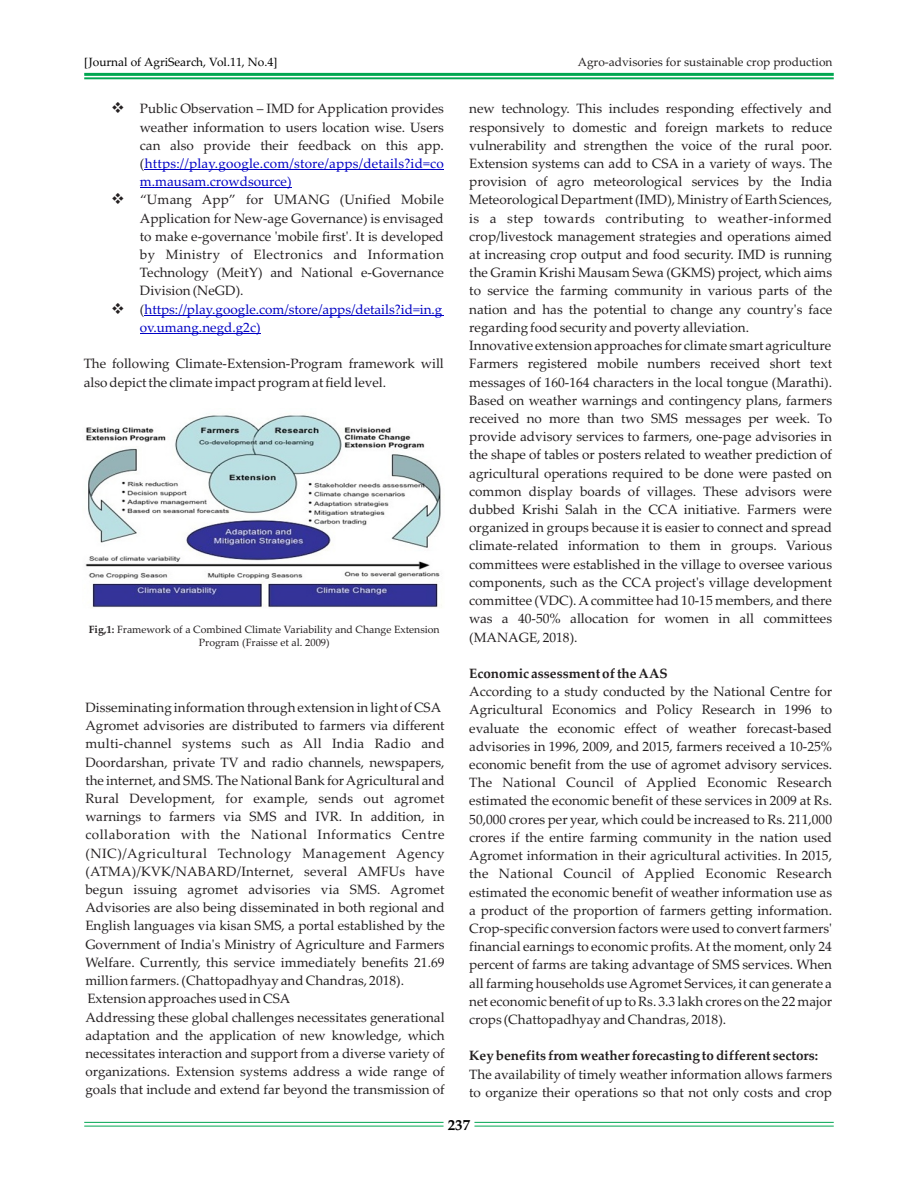
<style>
.page{position:relative;width:918px;height:1188px;background:#fff}
.page>*{position:absolute;margin:0;border:0;box-sizing:border-box;transform-origin:0 0}
.t1{font:700 15px "Palatino Linotype";color:#000}
.t2{font:13.5px/18.1px "Palatino Linotype";color:#231f20}
.t3{font:700 13.5px "Palatino Linotype";color:#231f20}
.t4{font:13.5px/18.1px "Palatino Linotype";color:#0000c4}
.t5{font:12px "Palatino Linotype";color:#231f20}
.t6{font:12px "Palatino Linotype";color:#000}
.t7{font:10.5px/12.8px "Palatino Linotype";color:#231f20;text-align:center}
.s1{color:#0000c4}
.s2{color:#231f20}
.s3{font-weight:700}
</style>
<div class="page">
<hr style="left:84px;top:73px;width:750px;height:3px;background:#00a650">
<hr style="left:84px;top:77px;width:750px;height:2px;background:#00a650">
<hr style="left:84px;top:1126px;width:360px;height:1px;background:#00a650">
<hr style="left:84px;top:1122px;width:360px;height:1px;background:#00a650">
<hr style="left:474px;top:1126px;width:360px;height:1px;background:#00a650">
<hr style="left:474px;top:1122px;width:360px;height:1px;background:#00a650">
<hr style="left:145px;top:169px;width:299px;height:1px;background:#0000c4">
<hr style="left:140px;top:187px;width:152px;height:1px;background:#0000c4">
<hr style="left:145px;top:315px;width:299px;height:1px;background:#0000c4">
<hr style="left:140px;top:333px;width:121px;height:1px;background:#0000c4">
<img style="left:85px;top:415px;width:357px;height:194px">
<p class="t6" style="left:84px;top:58px;width:195px">[Journal of AgriSearch, Vol.11, No.4]</p>
<p class="t2" style="left:140px;top:101px;width:305px;text-align:justify;text-indent:-29px">❖ Public Observation – IMD for Application provides weather information to users location wise. Users can also provide their feedback on this app. (<span class="s1">https://play.google.com/store/apps/details?id=co m.mausam.crowdsource)</span></p>
<p class="t2" style="left:140px;top:192px;width:305px;text-align:justify;text-indent:-29px">❖ “Umang App” for UMANG (Unified Mobile Application for New-age Governance) is envisaged to make e-governance 'mobile first'. It is developed by Ministry of Electronics and Information Technology (MeitY) and National e-Governance Division (NeGD).</p>
<p class="t4" style="left:140px;top:302px;width:304px;text-indent:-29px"><span class="s2">❖ (</span>https://play.google.com/store/apps/details?id=in.g ov.umang.negd.g2c)</p>
<p class="t2" style="left:84px;top:356px;width:362px">The following Climate-Extension-Program framework will also depict the climate impact program at field level.</p>
<p class="t7" style="left:89px;top:624px;width:352px"><span class="s3">Fig,1:</span> Framework of a Combined Climate Variability and Change Extension<br>Program (Fraisse et al. 2009)</p>
<p class="t2" style="left:85px;top:700px;width:361px">Disseminating information through extension in light of CSA Agromet advisories are distributed to farmers via different multi-channel systems such as All India Radio and Doordarshan, private TV and radio channels, newspapers, the internet, and SMS. The National Bank for Agricultural and Rural Development, for example, sends out agromet warnings to farmers via SMS and IVR. In addition, in collaboration with the National Informatics Centre (NIC)/Agricultural Technology Management Agency (ATMA)/KVK/NABARD/Internet, several AMFUs have begun issuing agromet advisories via SMS. Agromet Advisories are also being disseminated in both regional and English languages via kisan SMS, a portal established by the Government of India's Ministry of Agriculture and Farmers Welfare. Currently, this service immediately benefits 21.69 million farmers. (Chattopadhyay and Chandras, 2018).<br>Extension approaches used in CSA<br>Addressing these global challenges necessitates generational adaptation and the application of new knowledge, which necessitates interaction and support from a diverse variety of organizations. Extension systems address a wide range of goals that include and extend far beyond the transmission of</p>
<p class="t5" style="left:578px;top:58px;width:256px">Agro-advisories for sustainable crop production</p>
<p class="t2" style="left:469px;top:101px;width:364px">new technology. This includes responding effectively and responsively to domestic and foreign markets to reduce vulnerability and strengthen the voice of the rural poor.<br>Extension systems can add to CSA in a variety of ways. The provision of agro meteorological services by the India Meteorological Department (IMD), Ministry of Earth Sciences, is a step towards contributing to weather-informed crop/livestock management strategies and operations aimed at increasing crop output and food security. IMD is running the Gramin Krishi Mausam Sewa (GKMS) project, which aims to service the farming community in various parts of the nation and has the potential to change any country's face regarding food security and poverty alleviation.<br>Innovative extension approaches for climate smart agriculture Farmers registered mobile numbers received short text messages of 160-164 characters in the local tongue (Marathi).<br>Based on weather warnings and contingency plans, farmers received no more than two SMS messages per week. To provide advisory services to farmers, one-page advisories in the shape of tables or posters related to weather prediction of agricultural operations required to be done were pasted on common display boards of villages. These advisors were dubbed Krishi Salah in the CCA initiative. Farmers were organized in groups because it is easier to connect and spread climate-related information to them in groups. Various committees were established in the village to oversee various components, such as the CCA project's village development committee (VDC). Acommittee had 10-15 members, and there was a 40-50% allocation for women in all committees (MANAGE, 2018).</p>
<p class="t3" style="left:469px;top:668px;width:200px">Economic assessment of the AAS</p>
<p class="t2" style="left:469px;top:684px;width:364px;text-align:justify">According to a study conducted by the National Centre for Agricultural Economics and Policy Research in 1996 to evaluate the economic effect of weather forecast-based advisories in 1996, 2009, and 2015, farmers received a 10-25% economic benefit from the use of agromet advisory services.<br>The National Council of Applied Economic Research estimated the economic benefit of these services in 2009 at Rs.<br>50,000 crores per year, which could be increased to Rs. 211,000 crores if the entire farming community in the nation used Agromet information in their agricultural activities. In 2015, the National Council of Applied Economic Research estimated the economic benefit of weather information use as a product of the proportion of farmers getting information.<br>Crop-specific conversion factors were used to convert farmers' financial earnings to economic profits. At the moment, only 24 percent of farms are taking advantage of SMS services. When all farming households use Agromet Services, it can generate a net economic benefit of up to Rs. 3.3 lakh crores on the 22 major crops (Chattopadhyay and Chandras, 2018).</p>
<p class="t3" style="left:469px;top:1051px;width:350px">Key benefits from weather forecasting to different sectors:</p>
<p class="t2" style="left:469px;top:1067px;width:364px">The availability of timely weather information allows farmers to organize their operations so that not only costs and crop</p>
<p class="t1" style="left:448px;top:1119px;width:24px">237</p>
</div>
